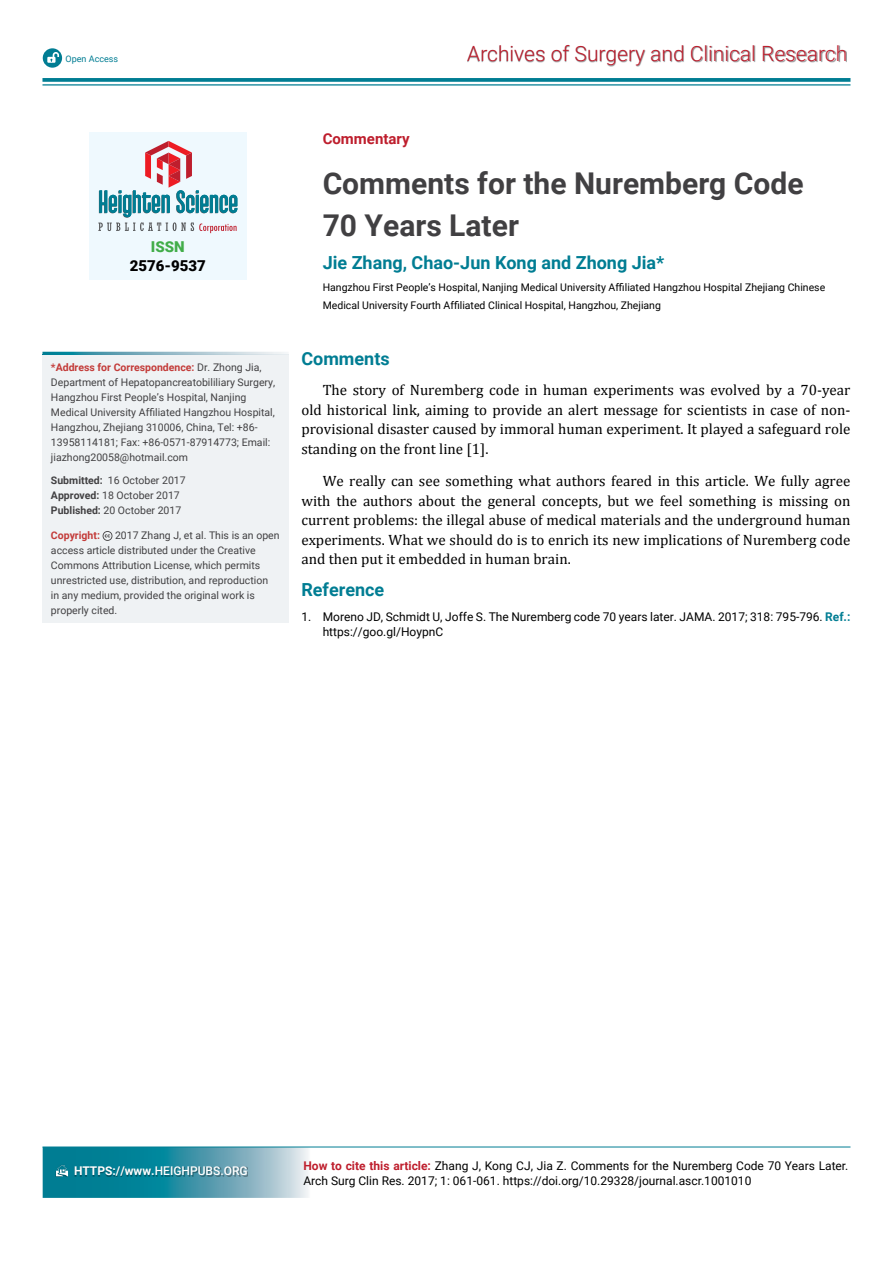
<style>
.page{position:relative;width:893px;height:1263px;background:#fff}
.page>*{position:absolute;margin:0;border:0;box-sizing:border-box;transform-origin:0 0}
.t1{font:700 30px/42px "Roboto";color:#414042}
.t2{font:300 21px "Roboto";color:#be1e2d}
.t3{font:700 18px "Roboto";color:#007d93}
.t4{font:15px/19.5px "Cambria";color:#000;text-align:justify}
.t5{font:700 15px "Roboto";color:#be1e2d}
.t6{font:900 15px "Roboto";color:#000}
.t7{font:900 15px "Roboto";color:#41ad49}
.t8{font:12px/15px "Roboto";color:#000}
.t9{font:500 12px "Roboto";color:#fff}
.t10{font:10.5px/15px "Roboto";color:#414042}
.t11{font:10.5px/18px "Roboto";color:#000}
.t12{font:700 10.5px "Roboto";color:#c33b39}
.t13{font:9px "Roboto";color:#007d93}
.s1{font-weight:700;color:#c33b39}
.s2{font-weight:700}
.s3{font-weight:700;color:#007d93}
.s4{font-weight:700;color:#be1e2d}
</style>
<div class="page">
<img style="left:467px;top:45px;width:380px;height:21px">
<svg style="left:42px;top:78px;width:808px;height:4px;background:#0f8499"></svg>
<hr style="left:42px;top:84px;width:808px;height:2px;background:#007d93">
<svg style="left:43px;top:48px;width:19px;height:20px"></svg>
<hr style="left:42px;top:1147px;width:808px;height:1px;background:#007d93">
<svg style="left:43px;top:1147px;width:267px;height:51px;background:#4298a9"></svg>
<div style="left:89px;top:132px;width:158px;height:148px;background:#eff9fe"></div>
<svg style="left:98px;top:141px;width:139px;height:92px"></svg>
<div style="left:42px;top:354px;width:247px;height:269px;background:#eff2f4"></div>
<svg style="left:103px;top:531px;width:9px;height:10px"></svg>
<svg style="left:42px;top:352px;width:245px;height:2px"></svg>
<svg style="left:42px;top:354px;width:239px;height:1px"></svg>
<p class="t13" style="left:66px;top:53px;width:54px">Open Access</p>
<h2 class="t2" style="left:467px;top:42px;width:381px">Archives of Surgery and Clinical Research</h2>
<p class="t7" style="left:151px;top:238px;width:35px">ISSN</p>
<p class="t6" style="left:130px;top:257px;width:78px">2576-9537</p>
<p class="t10" style="left:51px;top:360px;width:226px"><span class="s1">*Address for Correspondence:</span> Dr. Zhong Jia, Department of Hepatopancreatobililiary Surgery, Hangzhou First People’s Hospital, Nanjing Medical University Affiliated Hangzhou Hospital, Hangzhou, Zhejiang 310006, China, Tel: +86- 13958114181; Fax: +86-0571-87914773; Email: jiazhong20058@hotmail.com</p>
<p class="t10" style="left:51px;top:473px;width:136px"><span class="s2">Submitted:</span> 16 October 2017<br><span class="s2">Approved:</span> 18 October 2017<br><span class="s2">Published:</span> 20 October 2017</p>
<p class="t12" style="left:51px;top:530px;width:50px">Copyright:</p>
<p class="t10" style="left:51px;top:528px;width:230px;text-indent:64px">2017 Zhang J, et al. This is an open access article distributed under the Creative Commons Attribution License, which permits unrestricted use, distribution, and reproduction<br>in any medium, provided the original work is properly cited.</p>
<p class="t5" style="left:323px;top:130px;width:88px">Commentary</p>
<h1 class="t1" style="left:323px;top:163px;width:482px">Comments for the Nuremberg Code<br>70 Years Later</h1>
<p class="t3" style="left:323px;top:252px;width:343px">Jie Zhang, Chao-Jun Kong and Zhong Jia*</p>
<p class="t11" style="left:323px;top:279px;width:504px">Hangzhou First People’s Hospital, Nanjing Medical University Affiliated Hangzhou Hospital Zhejiang Chinese<br>Medical University Fourth Affiliated Clinical Hospital, Hangzhou, Zhejiang</p>
<p class="t3" style="left:301px;top:349px;width:90px">Comments</p>
<p class="t4" style="left:301px;top:380px;width:550px;text-indent:21px">The story of Nuremberg code in human experiments was evolved by a 70-year old historical link, aiming to provide an alert message for scientists in case of non&shy;provisional disaster caused by immoral human experiment. It played a safeguard role standing on the front line [1].</p>
<p class="t4" style="left:301px;top:471px;width:551px;text-indent:21px">We really can see something what authors feared in this article. We fully agree with the authors about the general concepts, but we feel something is missing on current problems: the illegal abuse of medical materials and the underground human experiments. What we should do is to enrich its new implications of Nuremberg code and then put it embedded in human brain.</p>
<p class="t3" style="left:301px;top:579px;width:84px">Reference</p>
<p class="t8" style="left:323px;top:610px;width:529px;text-indent:-21px">1. Moreno JD, Schmidt U, Joffe S. The Nuremberg code 70 years later. JAMA. 2017; 318: 795-796. <span class="s3">Ref.: </span>https://goo.gl/HoypnC</p>
<p class="t9" style="left:74px;top:1164px;width:175px"><span class="s2">HTTPS://www.</span>HEIGHPUBS.ORG</p>
<p class="t8" style="left:303px;top:1158px;width:546px"><span class="s4">How to cite this article:</span> Zhang J, Kong CJ, Jia Z. Comments for the Nuremberg Code 70 Years Later.<br>Arch Surg Clin Res. 2017; 1: 061-061. https://doi.org/10.29328/journal.ascr.1001010</p>
</div>
